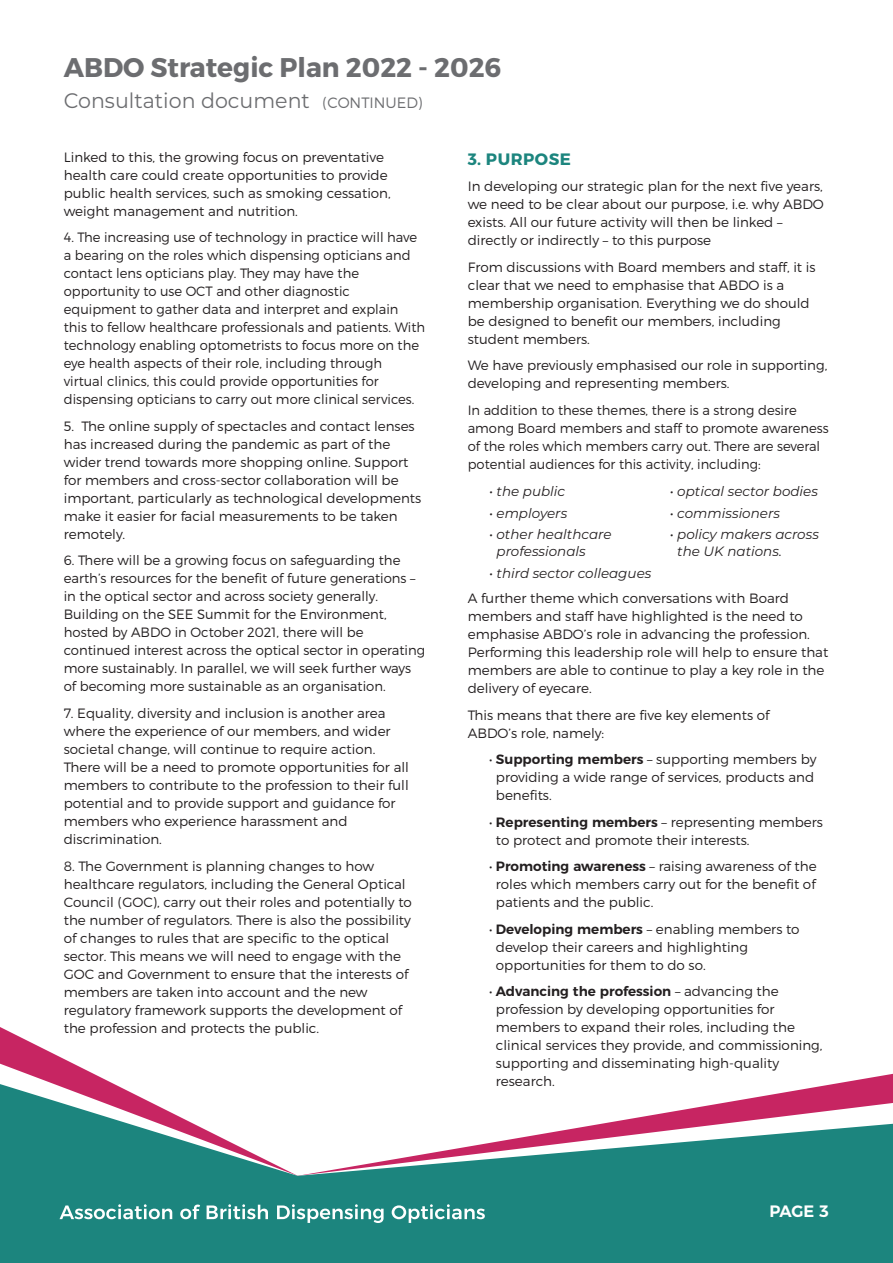
<style>
.page{position:relative;width:893px;height:1263px;background:#fff}
.page>*{position:absolute;margin:0;border:0;box-sizing:border-box;transform-origin:0 0}
.t1{font:700 27px "Montserrat";color:#6c6d70}
.t2{font:21px "Montserrat";color:#6c6d70}
.t3{font:700 16.5px "Montserrat";letter-spacing:.03em;color:#1c857e}
.t4{font:600 16.5px "Montserrat";color:#fff}
.t5{font:300 13.5px/18px "Montserrat";color:#231f20}
.t6{font:italic 13.5px/16.5px "Montserrat";color:#231f20}
.s1{font-weight:300;font-size:15px}
.s2{font-weight:600}
</style>
<div class="page">
<svg style="left:0;top:1027px;width:64px;height:32px"></svg>
<svg style="left:0;top:1059px;width:893px;height:21px"></svg>
<svg style="left:0;top:1080px;width:893px;height:183px;fill:#1c857e"></svg>
<svg style="left:60px;top:1204px;width:425px;height:19px"></svg>
<p class="t1" style="left:64px;top:57px;width:439px">ABDO Strategic Plan 2022 - 2026</p>
<p class="t2" style="left:64px;top:89px;width:360px">Consultation document <span class="s1">(CONTINUED)</span></p>
<p class="t5" style="left:64px;top:149px;width:328px">Linked to this, the growing focus on preventative health care could create opportunities to provide public health services, such as smoking cessation, weight management and nutrition.</p>
<p class="t5" style="left:64px;top:230px;width:363px">4. The increasing use of technology in practice will have a bearing on the roles which dispensing opticians and contact lens opticians play. They may have the opportunity to use OCT and other diagnostic equipment to gather data and interpret and explain<br>this to fellow healthcare professionals and patients. With technology enabling optometrists to focus more on the eye health aspects of their role, including through virtual clinics, this could provide opportunities for dispensing opticians to carry out more clinical services.</p>
<p class="t5" style="left:64px;top:418px;width:359px">5. The online supply of spectacles and contact lenses has increased during the pandemic as part of the wider trend towards more shopping online. Support for members and cross-sector collaboration will be important, particularly as technological developments make it easier for facial measurements to be taken remotely.</p>
<p class="t5" style="left:64px;top:553px;width:363px">6. There will be a growing focus on safeguarding the earth’s resources for the benefit of future generations – in the optical sector and across society generally.<br>Building on the SEE Summit for the Environment, hosted by ABDO in October 2021, there will be continued interest across the optical sector in operating more sustainably. In parallel, we will seek further ways of becoming more sustainable as an organisation.</p>
<p class="t5" style="left:64px;top:705px;width:347px">7. Equality, diversity and inclusion is another area where the experience of our members, and wider societal change, will continue to require action.<br>There will be a need to promote opportunities for all members to contribute to the profession to their full potential and to provide support and guidance for members who experience harassment and discrimination.</p>
<p class="t5" style="left:64px;top:858px;width:350px">8. The Government is planning changes to how healthcare regulators, including the General Optical Council (GOC), carry out their roles and potentially to the number of regulators. There is also the possibility of changes to rules that are specific to the optical sector. This means we will need to engage with the GOC and Government to ensure that the interests of members are taken into account and the new regulatory framework supports the development of the profession and protects the public.</p>
<p class="t3" style="left:468px;top:153px;width:105px">3. PURPOSE</p>
<p class="t5" style="left:468px;top:179px;width:358px">In developing our strategic plan for the next five years, we need to be clear about our purpose, i.e. why ABDO exists. All our future activity will then be linked – directly or indirectly – to this purpose</p>
<p class="t5" style="left:468px;top:259px;width:349px">From discussions with Board members and staff, it is clear that we need to emphasise that ABDO is a membership organisation. Everything we do should be designed to benefit our members, including student members.</p>
<p class="t5" style="left:468px;top:358px;width:361px">We have previously emphasised our role in supporting, developing and representing members.</p>
<p class="t5" style="left:468px;top:402px;width:362px">In addition to these themes, there is a strong desire among Board members and staff to promote awareness of the roles which members carry out. There are several potential audiences for this activity, including:</p>
<p class="t6" style="left:489px;top:484px;width:78px">• the public</p>
<p class="t6" style="left:489px;top:506px;width:80px">• employers</p>
<p class="t6" style="left:496px;top:527px;width:117px;text-indent:-8px">• other healthcare professionals</p>
<p class="t6" style="left:489px;top:566px;width:164px">• third sector colleagues</p>
<p class="t6" style="left:670px;top:484px;width:150px">• optical sector bodies</p>
<p class="t6" style="left:670px;top:506px;width:112px">• commissioners</p>
<p class="t6" style="left:677px;top:527px;width:143px;text-indent:-8px">• policy makers across the UK nations.</p>
<p class="t5" style="left:468px;top:591px;width:362px">A further theme which conversations with Board members and staff have highlighted is the need to emphasise ABDO’s role in advancing the profession.<br>Performing this leadership role will help to ensure that members are able to continue to play a key role in the delivery of eyecare.</p>
<p class="t5" style="left:468px;top:707px;width:303px">This means that there are five key elements of<br>ABDO’s role, namely:</p>
<p class="t5" style="left:496px;top:752px;width:322px;text-indent:-7px">• <span class="s2">Supporting members</span> – supporting members by providing a wide range of services, products and benefits.</p>
<p class="t5" style="left:496px;top:814px;width:329px;text-indent:-7px">• <span class="s2">Representing members</span> – representing members to protect and promote their interests.</p>
<p class="t5" style="left:496px;top:859px;width:322px;text-align:justify;text-indent:-7px">• <span class="s2">Promoting awareness</span> – raising awareness of the roles which members carry out for the benefit of patients and the public.</p>
<p class="t5" style="left:496px;top:921px;width:305px;text-indent:-7px">• <span class="s2">Developing members</span> – enabling members to develop their careers and highlighting opportunities for them to do so.</p>
<p class="t5" style="left:496px;top:984px;width:328px;text-indent:-7px">• <span class="s2">Advancing the profession</span> – advancing the profession by developing opportunities for members to expand their roles, including the clinical services they provide, and commissioning, supporting and disseminating high-quality research.</p>
<p class="t4" style="left:769px;top:1205px;width:61px">PAGE 3</p>
</div>
